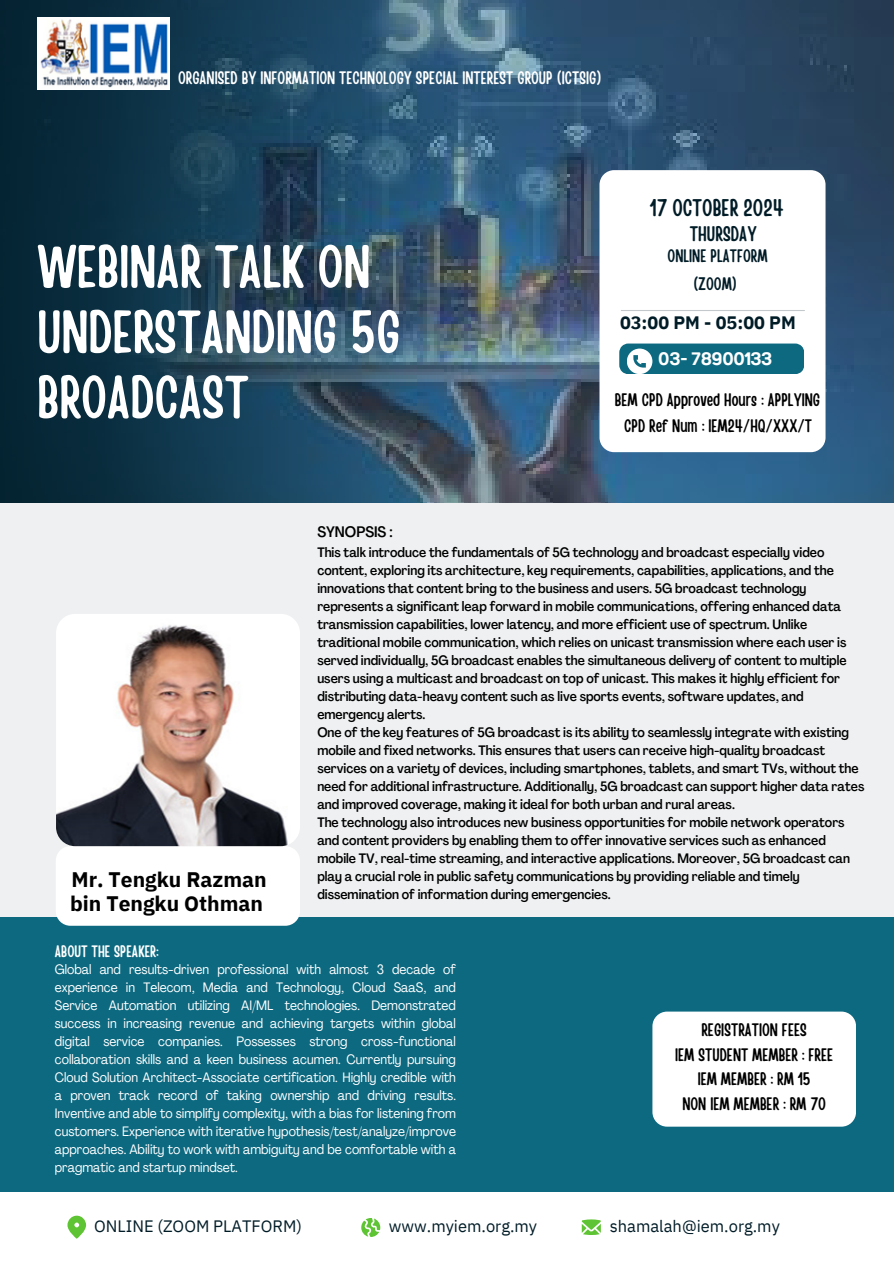
<style>
.page{position:relative;width:894px;height:1264px;background:#fff}
.page>*{position:absolute;margin:0;border:0;box-sizing:border-box;transform-origin:0 0}
.t1{font:60px/65.2px "Handy Casual Condensed";color:#fff}
.t2{font:24px "Handy Casual Condensed";color:#001c27}
.t3{font:700 21px/24.8px "IBM Plex Sans";color:#000}
.t4{font:21px "Handy Casual Condensed";color:#001c27}
.t5{font:18px/24.8px "Handy Casual Condensed";color:#000;text-align:center}
.t6{font:18px "Handy Casual Condensed";color:#fff}
.t7{font:18px "Handy Casual Condensed";color:#001c27}
.t8{font:700 18px "IBM Plex Sans";color:#001c27}
.t9{font:700 18px "Gabriel Sans Cond";color:#fff}
.t10{font:16.5px "IBM Plex Sans";color:#001c27}
.t11{font:16.5px "Handy Casual Condensed";color:#fff}
.t12{font:500 condensed 15px "Agrandir";color:#000}
.t13{font:500 condensed 13.5px/18px "Agrandir";color:#000}
.t14{font:condensed 13.5px/18px "Agrandir";color:#fff;text-align:justify}
</style>
<div class="page">
<div style="left:0;top:0;width:893px;height:1263px;background:#0c6980"></div>
<div style="left:0;top:1191px;width:893px;height:72px;background:#fff"></div>
<svg style="left:581px;top:1219px;width:19px;height:15px"></svg>
<svg style="left:361px;top:1218px;width:19px;height:18px"></svg>
<svg style="left:67px;top:1215px;width:19px;height:23px"></svg>
<img style="left:497px;top:0;width:396px;height:503px">
<svg style="left:0;top:0;width:497px;height:503px;background:#22455b"></svg>
<div style="left:599px;top:170px;width:226px;height:282px;background:#fff;border-radius:15px"></div>
<div style="left:0;top:503px;width:893px;height:414px;background:#eef0f1"></div>
<div style="left:56px;top:846px;width:244px;height:79px;background:#fff;border-radius:15px"></div>
<hr style="left:621px;top:310px;width:183px;height:1px;background:#001c27">
<img style="left:56px;top:614px;width:244px;height:232px;border-radius:19px">
<svg style="left:619px;top:343px;width:185px;height:31px;background:#26798d"></svg>
<img style="left:38px;top:17px;width:131px;height:72px">
<div style="left:652px;top:1011px;width:203px;height:115px;background:#fff;border-radius:15px"></div>
<p class="t6" style="left:178px;top:66px;width:425px">ORGANISED BY INFORMATION TECHNOLOGY SPECIAL INTEREST GROUP (ICTSIG)</p>
<h2 class="t1" style="left:37px;top:231px;width:365px">WEBINAR TALK ON<br>UNDERSTANDING 5G<br>BROADCAST</h2>
<h5 class="t2" style="left:649px;top:191px;width:135px">17 OCTOBER 2024</h5>
<p class="t4" style="left:689px;top:220px;width:68px">THURSDAY</p>
<h4 class="t7" style="left:693px;top:272px;width:45px">(ZOOM)</h4>
<p class="t7" style="left:667px;top:244px;width:101px">ONLINE PLATFORM</p>
<p class="t8" style="left:619px;top:310px;width:177px">03:00 PM - 05:00 PM</p>
<p class="t9" style="left:658px;top:351px;width:115px">03- 78900133</p>
<p class="t5" style="left:614px;top:386px;width:207px">BEM CPD Approved Hours : APPLYING</p>
<p class="t5" style="left:624px;top:412px;width:189px">CPD Ref Num : IEM24/HQ/XXX/T</p>
<p class="t3" style="left:70px;top:866px;width:198px">Mr. Tengku Razman bin Tengku Othman</p>
<p class="t12" style="left:317px;top:525px;width:77px">SYNOPSIS :</p>
<p class="t13" style="left:317px;top:544px;width:548px">This talk introduce the fundamentals of 5G technology and broadcast especially video content, exploring its architecture, key requirements, capabilities, applications, and the innovations that content bring to the business and users. 5G broadcast technology represents a significant leap forward in mobile communications, offering enhanced data transmission capabilities, lower latency, and more efficient use of spectrum. Unlike traditional mobile communication, which relies on unicast transmission where each user is served individually, 5G broadcast enables the simultaneous delivery of content to multiple users using a multicast and broadcast on top of unicast. This makes it highly efficient for distributing data-heavy content such as live sports events, software updates, and emergency alerts.<br>One of the key features of 5G broadcast is its ability to seamlessly integrate with existing mobile and fixed networks. This ensures that users can receive high-quality broadcast services on a variety of devices, including smartphones, tablets, and smart TVs, without the need for additional infrastructure. Additionally, 5G broadcast can support higher data rates and improved coverage, making it ideal for both urban and rural areas.<br>The technology also introduces new business opportunities for mobile network operators and content providers by enabling them to offer innovative services such as enhanced mobile TV, real-time streaming, and interactive applications. Moreover, 5G broadcast can play a crucial role in public safety communications by providing reliable and timely dissemination of information during emergencies.</p>
<h6 class="t11" style="left:55px;top:940px;width:105px">ABOUT THE SPEAKER:</h6>
<h1 class="t14" style="left:55px;top:961px;width:402px">Global and results-driven professional with almost 3 decade of experience in Telecom, Media and Technology, Cloud SaaS, and Service Automation utilizing AI/ML technologies. Demonstrated success in increasing revenue and achieving targets within global digital service companies. Possesses strong cross-functional collaboration skills and a keen business acumen. Currently pursuing Cloud Solution Architect-Associate certification. Highly credible with a proven track record of taking ownership and driving results.<br>Inventive and able to simplify complexity, with a bias for listening from customers. Experience with iterative hypothesis/test/analyze/improve approaches. Ability to work with ambiguity and be comfortable with a pragmatic and startup mindset.</h1>
<h6 class="t5" style="left:675px;top:1016px;width:159px">REGISTRATION FEES<br>IEM STUDENT MEMBER : FREE<br>IEM MEMBER : RM 15<br>NON IEM MEMBER : RM 70</h6>
<h3 class="t10" style="left:94px;top:1215px;width:209px">ONLINE (ZOOM PLATFORM)</h3>
<p class="t10" style="left:389px;top:1215px;width:150px">www.myiem.org.my</p>
<p class="t10" style="left:609px;top:1215px;width:171px">shamalah@iem.org.my</p>
</div>
